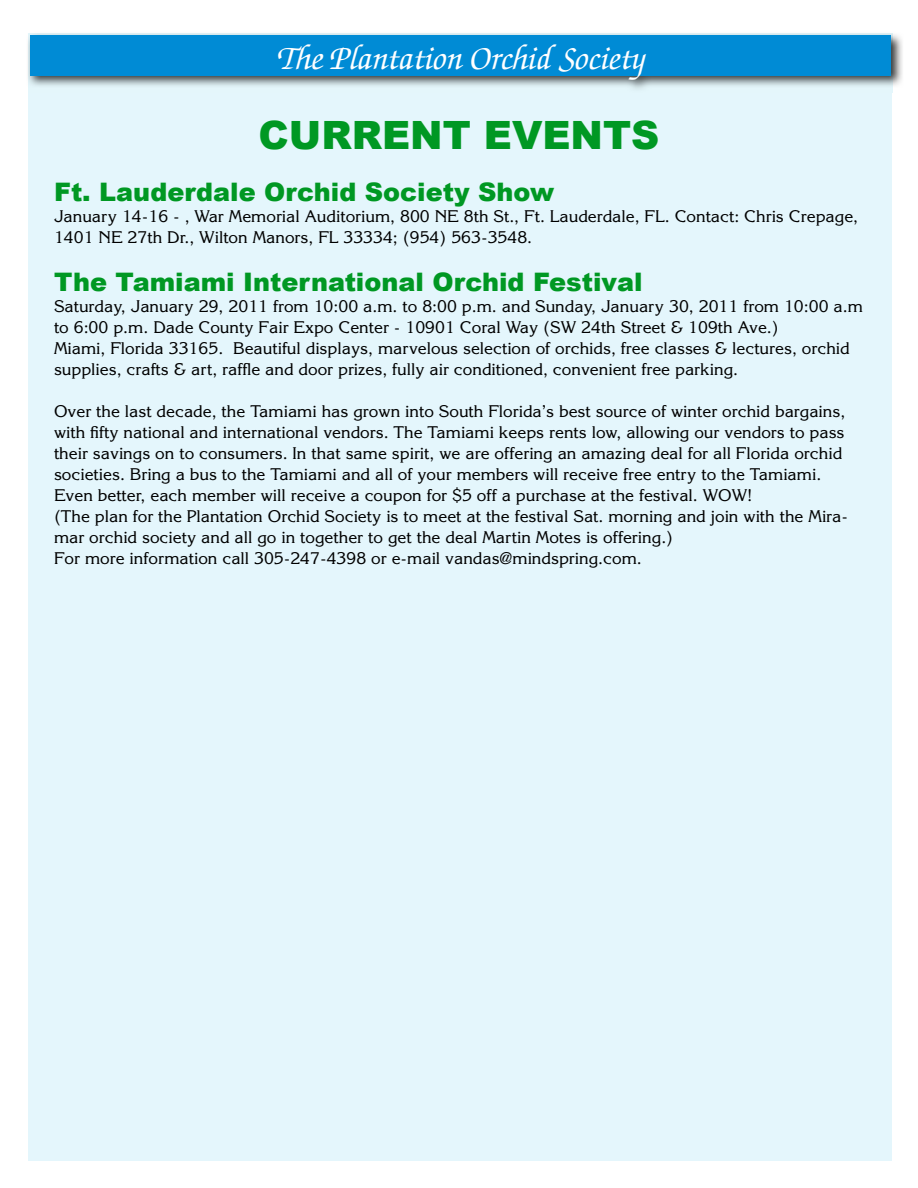
<style>
.page{position:relative;width:918px;height:1188px;background:#fff}
.page>*{position:absolute;margin:0;border:0;box-sizing:border-box;transform-origin:0 0}
.t1{font:900 39px "Arial";color:#009823}
.t2{font:italic 500 34.5px "Zapf Chancery";color:#fff}
.t3{font:900 25.5px "Arial";color:#009823}
.t4{font:16.5px/21px "Korinna";color:#000}
</style>
<div class="page">
<div style="left:28px;top:33px;width:864px;height:1128px;background:#e4f6fc"></div>
<img style="left:892px;top:33px;width:10px;height:59px">
<img style="left:28px;top:34px;width:864px;height:55px">
<div style="left:30px;top:36px;width:861px;height:40px;background:#008bd5"></div>
<h2 class="t2" style="left:276px;top:40px;width:369px">The Plantation Orchid Society</h2>
<h1 class="t1" style="left:259px;top:107px;width:402px">CURRENT EVENTS</h1>
<h3 class="t3" style="left:54px;top:173px;width:502px">Ft. Lauderdale Orchid Society Show</h3>
<p class="t4" style="left:54px;top:205px;width:806px">January 14-16 - , War Memorial Auditorium, 800 NE 8th St., Ft. Lauderdale, FL. Contact: Chris Crepage,<br>1401 NE 27th Dr., Wilton Manors, FL 33334; (954) 563-3548.</p>
<h3 class="t3" style="left:54px;top:263px;width:590px">The Tamiami International Orchid Festival</h3>
<p class="t4" style="left:54px;top:295px;width:810px">Saturday, January 29, 2011 from 10:00 a.m. to 8:00 p.m. and Sunday, January 30, 2011 from 10:00 a.m to 6:00 p.m. Dade County Fair Expo Center - 10901 Coral Way (SW 24th Street &amp; 109th Ave.)<br>Miami, Florida 33165. Beautiful displays, marvelous selection of orchids, free classes &amp; lectures, orchid supplies, crafts &amp; art, raffle and door prizes, fully air conditioned, convenient free parking.</p>
<p class="t4" style="left:54px;top:400px;width:796px">Over the last decade, the Tamiami has grown into South Florida’s best source of winter orchid bargains, with fifty national and international vendors. The Tamiami keeps rents low, allowing our vendors to pass their savings on to consumers. In that same spirit, we are offering an amazing deal for all Florida orchid societies. Bring a bus to the Tamiami and all of your members will receive free entry to the Tamiami.<br>Even better, each member will receive a coupon for $5 off a purchase at the festival. WOW!<br>(The plan for the Plantation Orchid Society is to meet at the festival Sat. morning and join with the Mira&shy;mar orchid society and all go in together to get the deal Martin Motes is offering.)<br>For more information call 305-247-4398 or e-mail vandas@mindspring.com.</p>
</div>
